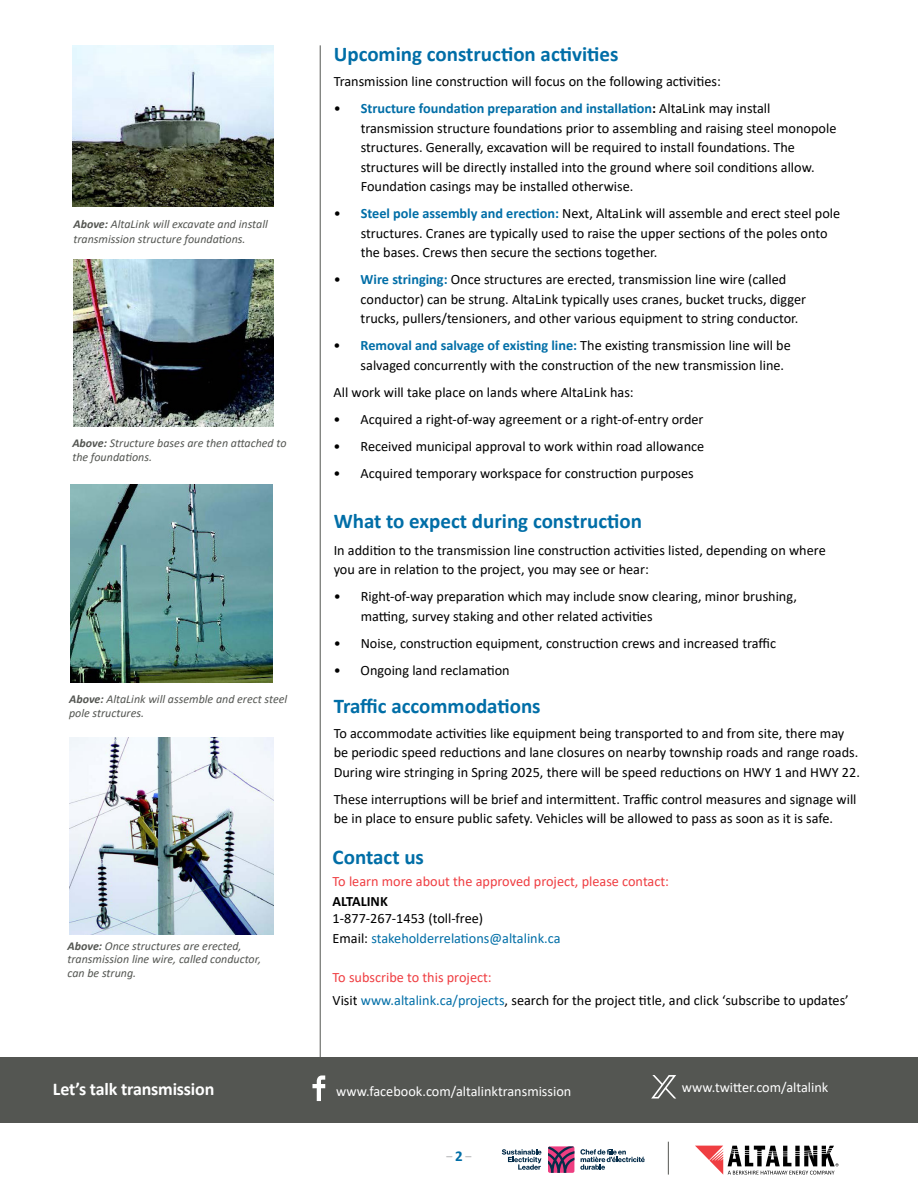
<style>
.page{position:relative;width:918px;height:1188px;background:#fff}
.page>*{position:absolute;margin:0;border:0;box-sizing:border-box;transform-origin:0 0}
.t1{font:700 21px "Calibri";color:#006ea7}
.t2{font:700 18px "Calibri";letter-spacing:-.01em;color:#fff}
.t3{font:14.25px/19.5px "Calibri";color:#000}
.t4{font:14.25px/19.8px "Calibri";color:#006ea7}
.t5{font:14.25px "Calibri";color:#fff}
.t6{font:14.25px "Calibri";color:#ef3e42}
.t7{font:700 14.25px "Calibri";color:#000}
.t8{font:italic 12px/13.5px "Calibri";color:#545652}
.t9{font:12px "Calibri";color:#a7a9ac}
.s1{font-weight:700}
.s2{font-weight:700;color:#006ea7}
.s3{color:#000}
.s4{color:#ef3e42}
.s5{color:#006ea7}
.s6{font-weight:700;font-size:15px;color:#006ea7}
</style>
<div class="page">
<hr style="left:320px;top:45px;width:1px;height:1053px;background:#545652">
<img style="left:69px;top:738px;width:204px;height:196px">
<img style="left:73px;top:259px;width:200px;height:168px">
<img style="left:73px;top:45px;width:200px;height:161px">
<img style="left:70px;top:485px;width:202px;height:197px">
<div style="left:0;top:1057px;width:918px;height:66px;background:#545652"></div>
<svg style="left:651px;top:1075px;width:25px;height:24px"></svg>
<svg style="left:312px;top:1075px;width:13px;height:26px"></svg>
<svg style="left:695px;top:1146px;width:144px;height:29px"></svg>
<svg style="left:548px;top:1146px;width:26px;height:27px"></svg>
<svg style="left:502px;top:1149px;width:39px;height:21px"></svg>
<svg style="left:580px;top:1149px;width:65px;height:21px"></svg>
<hr style="left:668px;top:1142px;width:1px;height:33px;background:#545652">
<p class="t8" style="left:73px;top:216px;width:196px;line-height:15px"><span class="s1">Above:</span> AltaLink will excavate and install transmission structure foundations.</p>
<p class="t8" style="left:72px;top:436px;width:216px"><span class="s1">Above:</span> Structure bases are then attached to the foundations.</p>
<p class="t8" style="left:69px;top:692px;width:220px"><span class="s1">Above:</span> AltaLink will assemble and erect steel pole structures.</p>
<p class="t8" style="left:68px;top:938px;width:195px"><span class="s1">Above:</span> Once structures are erected, transmission line wire, called conductor, can be strung.</p>
<h1 class="t1" style="left:334px;top:39px;width:286px">Upcoming construction activities</h1>
<p class="t3" style="left:334px;top:71px;width:389px">Transmission line construction will focus on the following activities:</p>
<p class="t3" style="left:361px;top:98px;width:477px;text-indent:-27px">• <span class="s2">Structure foundation preparation and installation</span><span class="s1">:</span> AltaLink may install transmission structure foundations prior to assembling and raising steel monopole structures. Generally, excavation will be required to install foundations. The structures will be directly installed into the ground where soil conditions allow.<br>Foundation casings may be installed otherwise.</p>
<p class="t3" style="left:361px;top:203px;width:481px;text-indent:-27px">• <span class="s2">Steel pole assembly and erection:</span> Next, AltaLink will assemble and erect steel pole structures. Cranes are typically used to raise the upper sections of the poles onto the bases. Crews then secure the sections together.</p>
<p class="t3" style="left:361px;top:269px;width:447px;text-indent:-27px">• <span class="s2">Wire stringing:</span> Once structures are erected, transmission line wire (called conductor) can be strung. AltaLink typically uses cranes, bucket trucks, digger trucks, pullers/tensioners, and other various equipment to string conductor.</p>
<p class="t3" style="left:361px;top:335px;width:432px;text-indent:-27px">• <span class="s2">Removal and salvage of existing line:</span> The existing transmission line will be salvaged concurrently with the construction of the new transmission line.</p>
<p class="t3" style="left:334px;top:382px;width:302px">All work will take place on lands where AltaLink has:</p>
<p class="t3" style="left:334px;top:409px;width:371px">• Acquired a right-of-way agreement or a right-of-entry order</p>
<p class="t3" style="left:334px;top:436px;width:372px">• Received municipal approval to work within road allowance</p>
<p class="t3" style="left:334px;top:463px;width:362px">• Acquired temporary workspace for construction purposes</p>
<h1 class="t1" style="left:334px;top:506px;width:310px">What to expect during construction</h1>
<p class="t3" style="left:334px;top:540px;width:494px">In addition to the transmission line construction activities listed, depending on where you are in relation to the project, you may see or hear:</p>
<p class="t3" style="left:361px;top:586px;width:438px;text-indent:-27px">• Right-of-way preparation which may include snow clearing, minor brushing, matting, survey staking and other related activities</p>
<p class="t3" style="left:334px;top:633px;width:444px">• Noise, construction equipment, construction crews and increased traffic</p>
<p class="t3" style="left:334px;top:660px;width:178px">• Ongoing land reclamation</p>
<h1 class="t1" style="left:334px;top:691px;width:208px">Traffic accommodations</h1>
<p class="t3" style="left:334px;top:723px;width:528px">To accommodate activities like equipment being transported to and from site, there may be periodic speed reductions and lane closures on nearby township roads and range roads.<br>During wire stringing in Spring 2025, there will be speed reductions on HWY 1 and HWY 22.</p>
<p class="t3" style="left:334px;top:789px;width:524px">These interruptions will be brief and intermittent. Traffic control measures and signage will be in place to ensure public safety. Vehicles will be allowed to pass as soon as it is safe.</p>
<h1 class="t1" style="left:333px;top:842px;width:93px">Contact us</h1>
<p class="t6" style="left:333px;top:871px;width:338px">To learn more about the approved project, please contact:</p>
<p class="t7" style="left:333px;top:892px;width:57px">ALTALINK</p>
<p class="t4" style="left:333px;top:908px;width:229px"><span class="s3">1-877-267-1453 (toll-free)<br>Email:</span> stakeholderrelations@altalink.ca</p>
<p class="t3" style="left:333px;top:965px;width:518px;line-height:23.1px"><span class="s4">To subscribe to this project:<br></span>Visit <span class="s5">www.altalink.ca/projects</span>, search for the project title, and click ‘subscribe to updates’</p>
<p class="t2" style="left:53px;top:1076px;width:163px">Let’s talk transmission</p>
<p class="t5" style="left:336px;top:1081px;width:237px">www.facebook.com/altalinktransmission</p>
<p class="t5" style="left:682px;top:1078px;width:148px">www.twitter.com/altalink</p>
<p class="t9" style="left:447px;top:1148px;width:26px">–<span class="s6">2</span>–</p>
</div>
